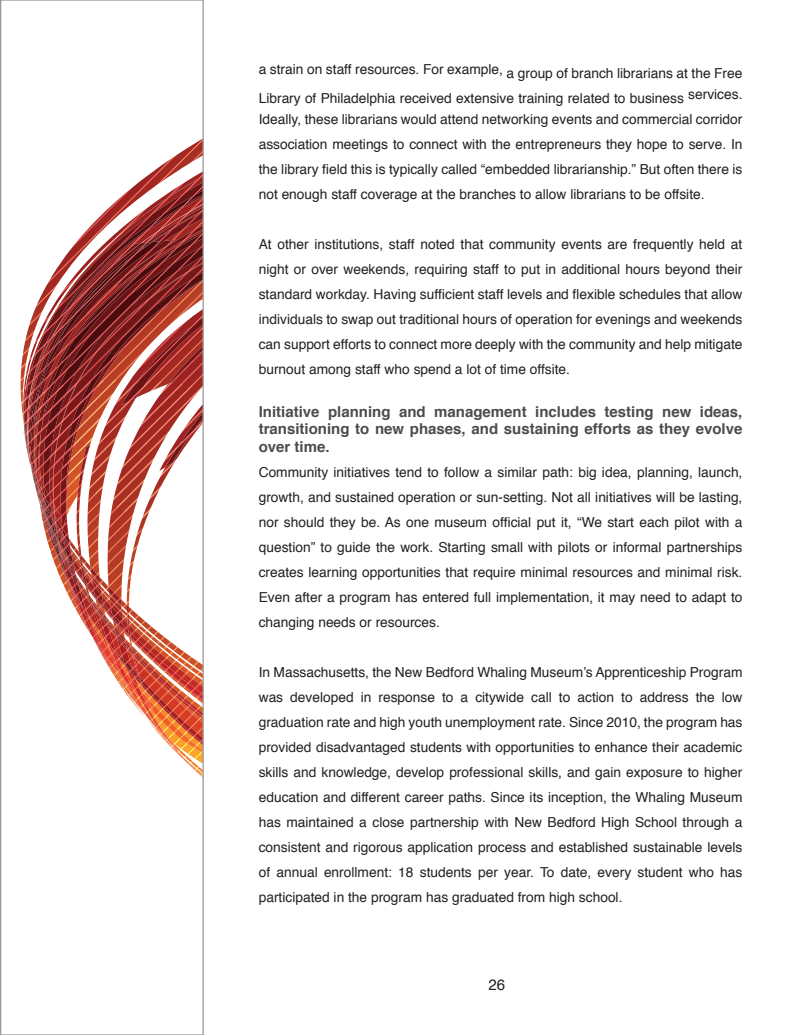
<style>
.page{position:relative;width:810px;height:1035px;background:#fff}
.page>*{position:absolute;margin:0;border:0;box-sizing:border-box;transform-origin:0 0}
.INTRO_style{font:700 15px/17.5px "Helvetica";color:#4b4c4d;text-align:justify}
.t1{font:15px "Helvetica";color:#231f20}
.INTRO_style-2{font:13.75px/25px "Helvetica";color:#231f20;text-align:justify}
</style>
<div class="page">
<svg style="left:21px;top:139px;width:181px;height:625px"></svg>
<div style="left:0;top:0;width:204px;height:1035px;border:1px solid #989898"></div>
<p class="INTRO_style-2" style="left:259px;top:55px;width:485px;line-height:28.8px">a strain on staff resources. For example, a group of branch librarians at the Free<br>Library of Philadelphia received extensive training related to business services.</p>
<p class="INTRO_style-2" style="left:259px;top:107px;width:485px">Ideally, these librarians would attend networking events and commercial corridor association meetings to connect with the entrepreneurs they hope to serve. In the library field this is typically called “embedded librarianship.” But often there is not enough staff coverage at the branches to allow librarians to be offsite.</p>
<p class="INTRO_style-2" style="left:259px;top:232px;width:485px">At other institutions, staff noted that community events are frequently held at night or over weekends, requiring staff to put in additional hours beyond their standard workday. Having sufficient staff levels and flexible schedules that allow individuals to swap out traditional hours of operation for evenings and weekends can support efforts to connect more deeply with the community and help mitigate burnout among staff who spend a lot of time offsite.</p>
<p class="INTRO_style" style="left:259px;top:403px;width:485px">Initiative planning and management includes testing new ideas, transitioning to new phases, and sustaining efforts as they evolve over time.</p>
<p class="INTRO_style-2" style="left:259px;top:460px;width:485px">Community initiatives tend to follow a similar path: big idea, planning, launch, growth, and sustained operation or sun-setting. Not all initiatives will be lasting, nor should they be. As one museum official put it, “We start each pilot with a question” to guide the work. Starting small with pilots or informal partnerships creates learning opportunities that require minimal resources and minimal risk.<br>Even after a program has entered full implementation, it may need to adapt to changing needs or resources.</p>
<p class="INTRO_style-2" style="left:259px;top:660px;width:485px">In Massachusetts, the New Bedford Whaling Museum’s Apprenticeship Program was developed in response to a citywide call to action to address the low graduation rate and high youth unemployment rate. Since 2010, the program has provided disadvantaged students with opportunities to enhance their academic skills and knowledge, develop professional skills, and gain exposure to higher education and different career paths. Since its inception, the Whaling Museum has maintained a close partnership with New Bedford High School through a consistent and rigorous application process and established sustainable levels of annual enrollment: 18 students per year. To date, every student who has participated in the program has graduated from high school.</p>
<p class="t1" style="left:488px;top:973px;width:18px">26</p>
</div>
